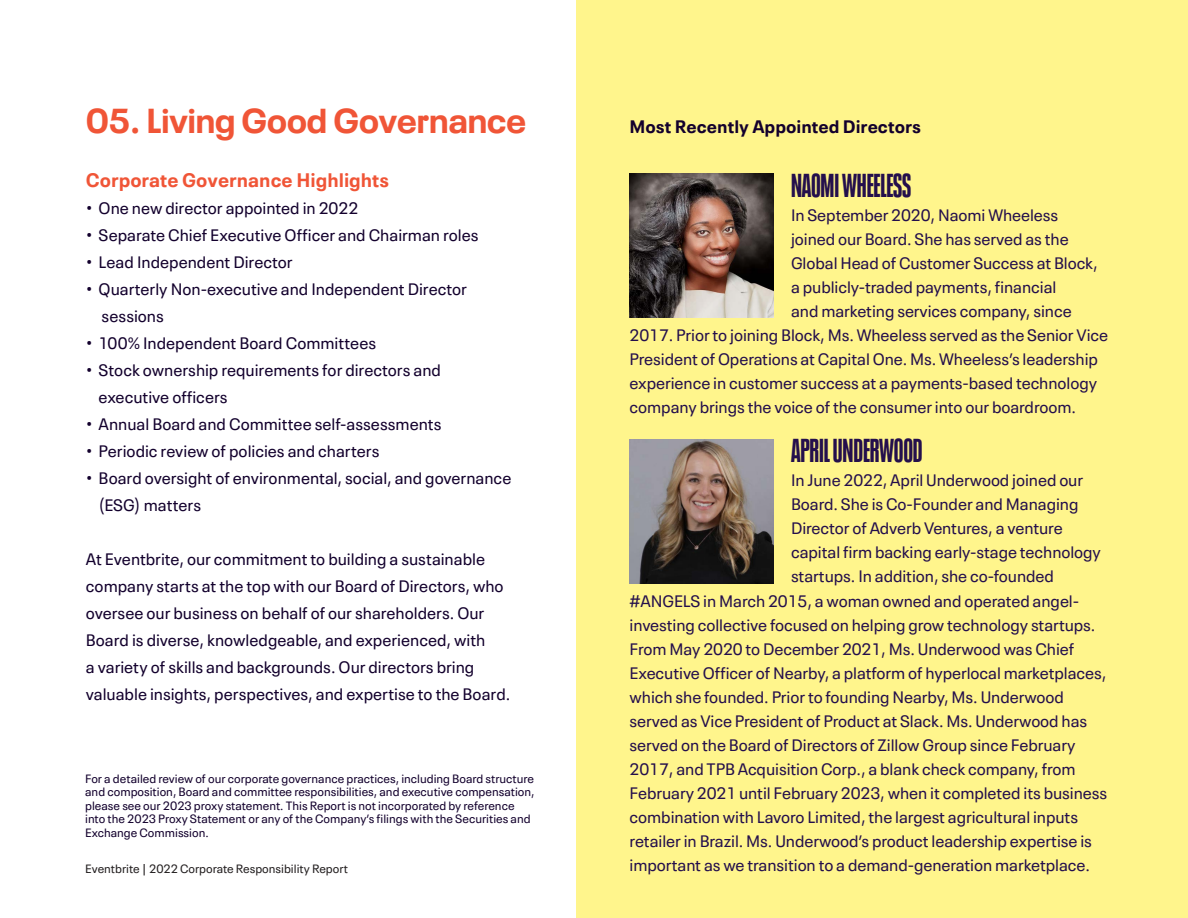
<style>
.page{position:relative;width:1188px;height:918px;background:#fff}
.page>*{position:absolute;margin:0;border:0;box-sizing:border-box;transform-origin:0 0}
.Main_header{font:700 34.5px "Neue Plak";color:#f05537}
.t1{font:700 33px "Neue Plak Comp";letter-spacing:-.005em;color:#240f4c}
.t2{font:700 19.5px "Neue Plak Text";color:#f05537}
.t3{font:700 18px "Neue Plak Text";color:#13002d}
.t4{font:16.5px/24px "Neue Plak Text";letter-spacing:-.005em;color:#240f4c}
.body_copy{font:16.5px/27px "Neue Plak Text";color:#13002d}
.footnote{font:12px/13.5px "Neue Plak Text";color:#13002d}
.t5{font:12px "Neue Plak Text";color:#231f20}
</style>
<div class="page">
<div style="left:576px;top:0;width:612px;height:918px;background:#fff58c"></div>
<img style="left:630px;top:173px;width:144px;height:145px">
<img style="left:630px;top:439px;width:144px;height:145px">
<p class="Main_header" style="left:86px;top:97px;width:442px">05. Living Good Governance</p>
<h2 class="t2" style="left:86px;top:167px;width:305px">Corporate Governance Highlights</h2>
<p class="body_copy" style="left:86px;top:194px;width:274px">• One new director appointed in 2022</p>
<p class="body_copy" style="left:86px;top:221px;width:394px">• Separate Chief Executive Officer and Chairman roles</p>
<p class="body_copy" style="left:86px;top:248px;width:208px">• Lead Independent Director</p>
<p class="body_copy" style="left:102px;top:275px;width:367px;text-indent:-16px">• Quarterly Non-executive and Independent Director sessions</p>
<p class="body_copy" style="left:86px;top:329px;width:292px">• 100% Independent Board Committees</p>
<p class="body_copy" style="left:99px;top:356px;width:344px;text-indent:-13px">• Stock ownership requirements for directors and executive officers</p>
<p class="body_copy" style="left:86px;top:410px;width:357px">• Annual Board and Committee self-assessments</p>
<p class="body_copy" style="left:86px;top:437px;width:295px">• Periodic review of policies and charters</p>
<p class="body_copy" style="left:99px;top:464px;width:414px;text-indent:-13px">• Board oversight of environmental, social, and governance (ESG) matters</p>
<p class="body_copy" style="left:86px;top:545px;width:426px">At Eventbrite, our commitment to building a sustainable company starts at the top with our Board of Directors, who oversee our business on behalf of our shareholders. Our Board is diverse, knowledgeable, and experienced, with<br>a variety of skills and backgrounds. Our directors bring valuable insights, perspectives, and expertise to the Board.</p>
<p class="footnote" style="left:85px;top:771px;width:451px">For a detailed review of our corporate governance practices, including Board structure and composition, Board and committee responsibilities, and executive compensation, please see our 2023 proxy statement. This Report is not incorporated by reference into the 2023 Proxy Statement or any of the Company’s filings with the Securities and Exchange Commission.</p>
<p class="t5" style="left:85px;top:860px;width:264px">Eventbrite | 2022 Corporate Responsibility Report</p>
<p class="t3" style="left:630px;top:114px;width:293px">Most Recently Appointed Directors</p>
<p class="t1" style="left:791px;top:163px;width:122px">NAOMI WHEELESS</p>
<p class="t4" style="left:791px;top:203px;width:308px">In September 2020, Naomi Wheeless joined our Board. She has served as the Global Head of Customer Success at Block, a publicly-traded payments, financial<br>and marketing services company, since</p>
<p class="t4" style="left:630px;top:322px;width:480px">2017. Prior to joining Block, Ms. Wheeless served as the Senior Vice President of Operations at Capital One. Ms. Wheeless’s leadership experience in customer success at a payments-based technology company brings the voice of the consumer into our boardroom.</p>
<p class="t1" style="left:791px;top:427px;width:133px">APRIL UNDERWOOD</p>
<p class="t4" style="left:791px;top:468px;width:312px">In June 2022, April Underwood joined our Board. She is Co-Founder and Managing Director of Adverb Ventures, a venture capital firm backing early-stage technology startups. In addition, she co-founded</p>
<p class="t4" style="left:630px;top:588px;width:479px">#ANGELS in March 2015, a woman owned and operated angel&shy;investing collective focused on helping grow technology startups.<br>From May 2020 to December 2021, Ms. Underwood was Chief Executive Officer of Nearby, a platform of hyperlocal marketplaces, which she founded. Prior to founding Nearby, Ms. Underwood served as Vice President of Product at Slack. Ms. Underwood has served on the Board of Directors of Zillow Group since February 2017, and TPB Acquisition Corp., a blank check company, from February 2021 until February 2023, when it completed its business combination with Lavoro Limited, the largest agricultural inputs retailer in Brazil. Ms. Underwood’s product leadership expertise is important as we transition to a demand-generation marketplace.</p>
</div>
